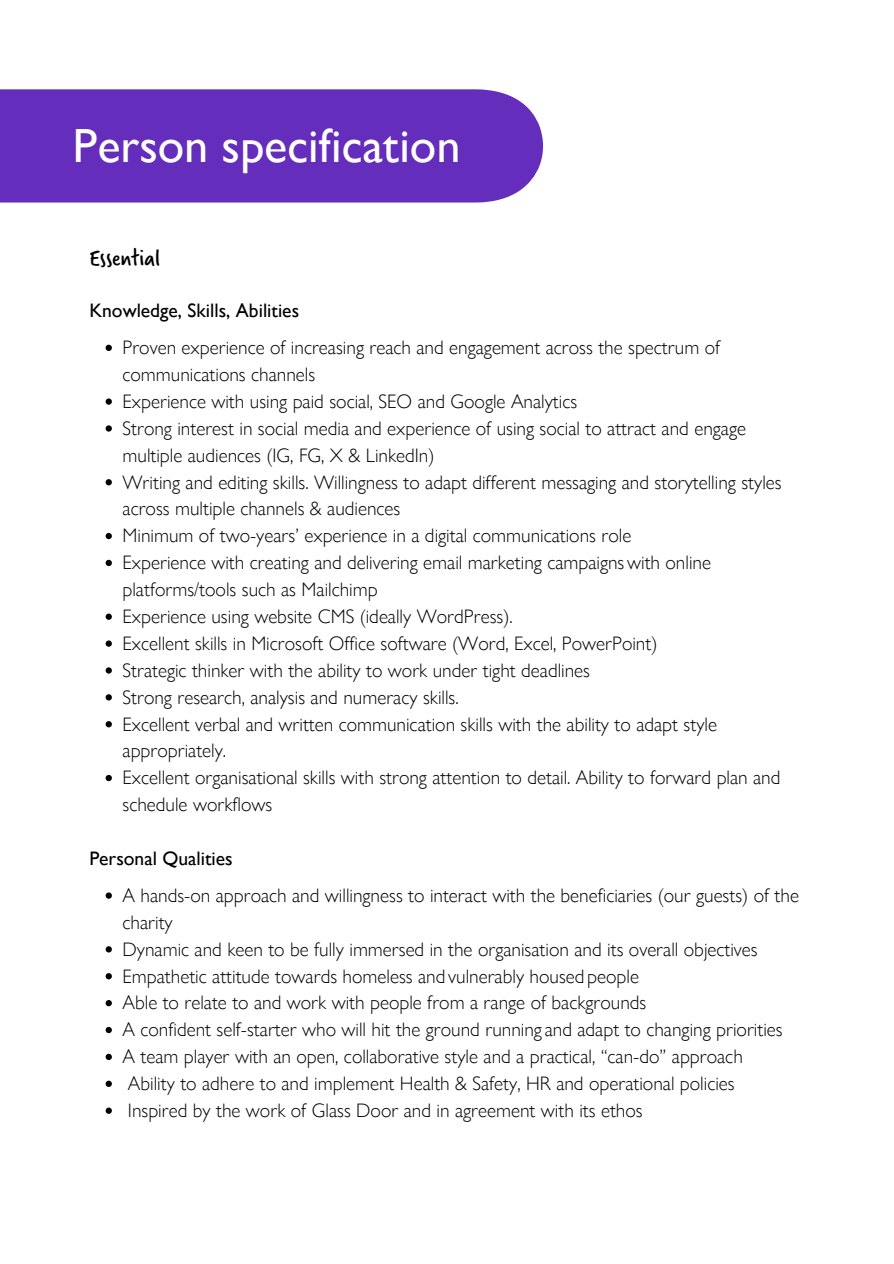
<style>
.page{position:relative;width:894px;height:1264px;background:#fff}
.page>*{position:absolute;margin:0;border:0;box-sizing:border-box;transform-origin:0 0}
.t1{font:47.85px "Gill Sans Nova";color:#fff}
.t2{font:25.5px "Verveine";color:#000}
.t3{font:300 19.5px/26.8px "Gill Sans Nova";color:#000}
.t4{font:19.5px "Gill Sans";color:#000}
</style>
<div class="page">
<div style="left:0;top:89px;width:543px;height:113px;background:#642dbb"></div>
<svg style="left:106px;top:345px;width:6px;height:6px"></svg>
<svg style="left:106px;top:398px;width:6px;height:7px"></svg>
<svg style="left:106px;top:425px;width:6px;height:6px"></svg>
<svg style="left:106px;top:479px;width:6px;height:6px"></svg>
<svg style="left:106px;top:533px;width:6px;height:6px"></svg>
<svg style="left:106px;top:560px;width:6px;height:6px"></svg>
<svg style="left:106px;top:613px;width:6px;height:7px"></svg>
<svg style="left:106px;top:640px;width:6px;height:6px"></svg>
<svg style="left:106px;top:667px;width:6px;height:6px"></svg>
<svg style="left:106px;top:694px;width:6px;height:6px"></svg>
<svg style="left:106px;top:721px;width:6px;height:6px"></svg>
<svg style="left:106px;top:775px;width:6px;height:6px"></svg>
<svg style="left:106px;top:892px;width:6px;height:6px"></svg>
<svg style="left:106px;top:946px;width:6px;height:6px"></svg>
<svg style="left:106px;top:973px;width:6px;height:6px"></svg>
<svg style="left:106px;top:1000px;width:6px;height:6px"></svg>
<svg style="left:106px;top:1026px;width:6px;height:7px"></svg>
<svg style="left:106px;top:1053px;width:6px;height:7px"></svg>
<svg style="left:106px;top:1080px;width:6px;height:6px"></svg>
<svg style="left:106px;top:1107px;width:6px;height:6px"></svg>
<h1 class="t1" style="left:72px;top:114px;width:389px">Person specification</h1>
<h2 class="t2" style="left:89px;top:240px;width:72px">Essential</h2>
<p class="t4" style="left:89px;top:299px;width:211px">Knowledge, Skills, Abilities</p>
<p class="t3" style="left:122px;top:334px;width:599px">Proven experience of increasing reach and engagement across the spectrum of communications channels</p>
<p class="t3" style="left:122px;top:387px;width:456px">Experience with using paid social, SEO and Google Analytics</p>
<p class="t3" style="left:122px;top:414px;width:625px">Strong interest in social media and experience of using social to attract and engage multiple audiences (IG, FG, X &amp; LinkedIn)</p>
<p class="t3" style="left:122px;top:468px;width:660px">Writing and editing skills. Willingness to adapt different messaging and storytelling styles across multiple channels &amp; audiences</p>
<p class="t3" style="left:122px;top:522px;width:510px">Minimum of two-years’ experience in a digital communications role</p>
<p class="t3" style="left:122px;top:549px;width:590px">Experience with creating and delivering email marketing campaignswith online platforms/tools such as Mailchimp</p>
<p class="t3" style="left:122px;top:602px;width:391px">Experience using website CMS (ideally WordPress).</p>
<p class="t3" style="left:122px;top:629px;width:536px">Excellent skills in Microsoft Office software (Word, Excel, PowerPoint)</p>
<p class="t3" style="left:122px;top:656px;width:469px">Strategic thinker with the ability to work under tight deadlines</p>
<p class="t3" style="left:122px;top:683px;width:337px">Strong research, analysis and numeracy skills.</p>
<p class="t3" style="left:122px;top:710px;width:595px">Excellent verbal and written communication skills with the ability to adapt style appropriately.</p>
<p class="t3" style="left:122px;top:764px;width:659px">Excellent organisational skills with strong attention to detail. Ability to forward plan and schedule workflows</p>
<p class="t4" style="left:89px;top:846px;width:145px">Personal Qualities</p>
<p class="t3" style="left:122px;top:881px;width:677px">A hands-on approach and willingness to interact with the beneficiaries (our guests) of the charity</p>
<p class="t3" style="left:122px;top:935px;width:636px">Dynamic and keen to be fully immersed in the organisation and its overall objectives</p>
<p class="t3" style="left:122px;top:962px;width:518px">Empathetic attitude towards homeless and vulnerably housed people</p>
<p class="t3" style="left:122px;top:989px;width:525px">Able to relate to and work with people from a range of backgrounds</p>
<p class="t3" style="left:122px;top:1015px;width:661px">A confident self-starter who will hit the ground running and adapt to changing priorities</p>
<p class="t3" style="left:122px;top:1042px;width:621px">A team player with an open, collaborative style and a practical, “can-do” approach</p>
<p class="t3" style="left:128px;top:1069px;width:608px">Ability to adhere to and implement Health &amp; Safety, HR and operational policies</p>
<p class="t3" style="left:128px;top:1096px;width:516px">Inspired by the work of Glass Door and in agreement with its ethos</p>
</div>
